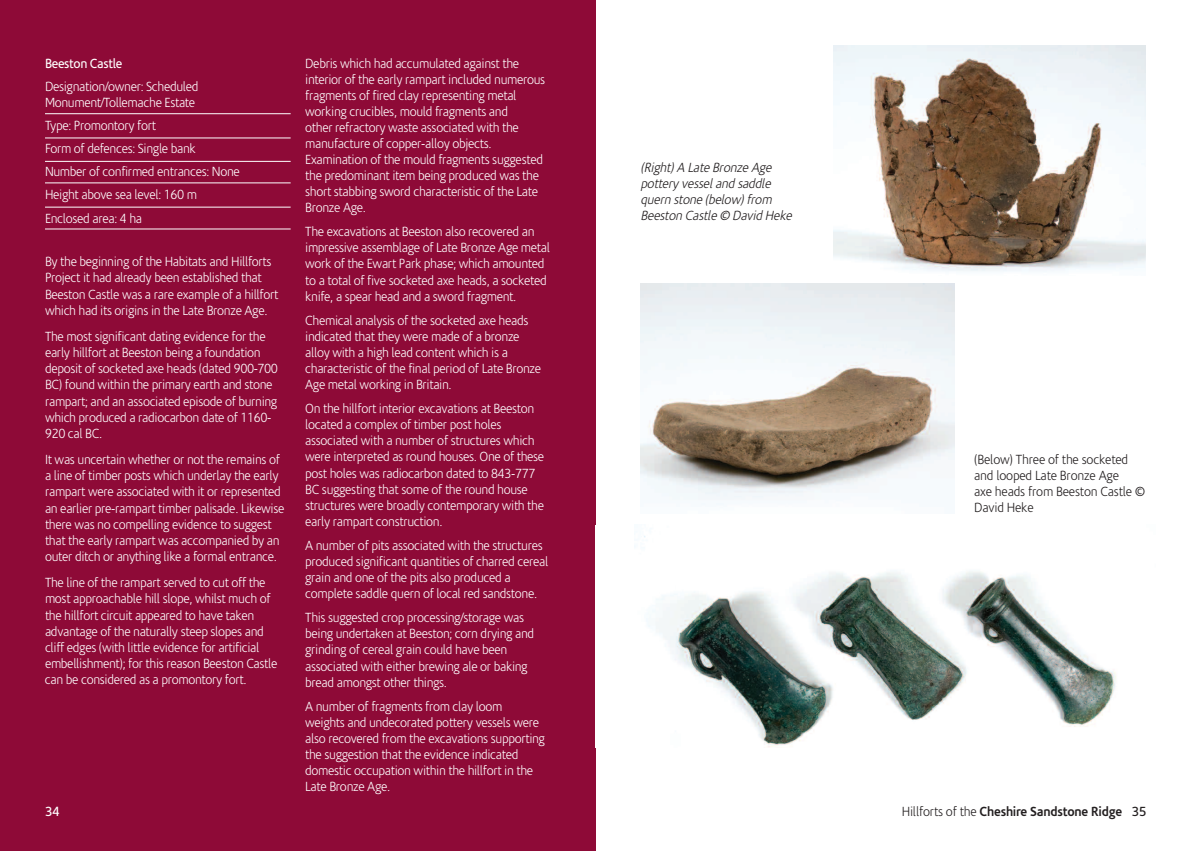
<style>
.page{position:relative;width:1191px;height:851px;background:#fff}
.page>*{position:absolute;margin:0;border:0;box-sizing:border-box;transform-origin:0 0}
.t1{font:300 13.38px/16px "Corisande";letter-spacing:-.025em;color:#fff;scale:.95 1}
.t2{font:italic 300 13.38px/16px "Corisande";color:#231f20;scale:.95 1}
.t3{font:300 13.38px/16px "Corisande";letter-spacing:-.015em;color:#231f20;scale:.95 1}
.t4{font:700 13.38px "Corisande";letter-spacing:-.015em;color:#231f20;scale:.95 1}
.t5{font:13.38px "Corisande";letter-spacing:-.025em;color:#fff;scale:.95 1}
.t6{font:13.38px "Corisande";letter-spacing:-.025em;color:#fff}
.s1{font-weight:300}
.s2{font-weight:400}
</style>
<div class="page">
<div style="left:0;top:0;width:595px;height:850px;background:#8e0a37"></div>
<hr style="left:45px;top:113px;width:246px;height:1px;background:#fff">
<hr style="left:45px;top:138px;width:246px;height:1px;background:#fff">
<hr style="left:45px;top:161px;width:246px;height:1px;background:#fff">
<hr style="left:45px;top:183px;width:246px;height:1px;background:#fff">
<hr style="left:45px;top:207px;width:246px;height:1px;background:#fff">
<hr style="left:45px;top:229px;width:246px;height:1px;background:#fff">
<img style="left:634px;top:536px;width:482px;height:211px">
<img style="left:833px;top:45px;width:313px;height:227px">
<img style="left:640px;top:283px;width:314px;height:222px">
<p class="t5" style="left:45px;top:56px;width:83px">Beeston Castle</p>
<p class="t1" style="left:45px;top:79px;width:163px">Designation/owner: Scheduled<br>Monument/Tollemache Estate</p>
<p class="t1" style="left:45px;top:114px;width:207px;line-height:23.1px">Type: Promontory fort<br>Form of defences: Single bank<br>Number of confirmed entrances: None<br>Height above sea level: 160 m<br>Enclosed area: 4 ha</p>
<p class="t1" style="left:45px;top:254px;width:247px">By the beginning of the Habitats and Hillforts Project it had already been established that Beeston Castle was a rare example of a hillfort which had its origins in the Late Bronze Age.</p>
<p class="t1" style="left:45px;top:329px;width:247px">The most significant dating evidence for the early hillfort at Beeston being a foundation deposit of socketed axe heads (dated 900-700<br>BC) found within the primary earth and stone rampart; and an associated episode of burning which produced a radiocarbon date of 1160- 920 cal BC.</p>
<p class="t1" style="left:45px;top:452px;width:253px">It was uncertain whether or not the remains of a line of timber posts which underlay the early rampart were associated with it or represented an earlier pre-rampart timber palisade. Likewise there was no compelling evidence to suggest that the early rampart was accompanied by an outer ditch or anything like a formal entrance.</p>
<p class="t1" style="left:45px;top:575px;width:246px">The line of the rampart served to cut off the most approachable hill slope, whilst much of the hillfort circuit appeared to have taken advantage of the naturally steep slopes and cliff edges (with little evidence for artificial embellishment); for this reason Beeston Castle can be considered as a promontory fort.</p>
<p class="t1" style="left:305px;top:55px;width:254px">Debris which had accumulated against the interior of the early rampart included numerous fragments of fired clay representing metal working crucibles, mould fragments and<br>other refractory waste associated with the manufacture of copper-alloy objects.<br>Examination of the mould fragments suggested the predominant item being produced was the short stabbing sword characteristic of the Late Bronze Age.</p>
<p class="t1" style="left:305px;top:224px;width:259px">The excavations at Beeston also recovered an impressive assemblage of Late Bronze Age metal work of the Ewart Park phase; which amounted to a total of five socketed axe heads, a socketed knife, a spear head and a sword fragment.</p>
<p class="t1" style="left:305px;top:312px;width:250px">Chemical analysis of the socketed axe heads indicated that they were made of a bronze alloy with a high lead content which is a characteristic of the final period of Late Bronze Age metal working in Britain.</p>
<p class="t1" style="left:305px;top:401px;width:253px">On the hillfort interior excavations at Beeston located a complex of timber post holes associated with a number of structures which were interpreted as round houses. One of these post holes was radiocarbon dated to 843-777<br>BC suggesting that some of the round house structures were broadly contemporary with the early rampart construction.</p>
<p class="t1" style="left:305px;top:537px;width:257px">A number of pits associated with the structures produced significant quantities of charred cereal grain and one of the pits also produced a complete saddle quern of local red sandstone.</p>
<p class="t1" style="left:305px;top:610px;width:242px">This suggested crop processing/storage was being undertaken at Beeston; corn drying and grinding of cereal grain could have been associated with either brewing ale or baking bread amongst other things.</p>
<p class="t1" style="left:305px;top:698px;width:254px">A number of fragments from clay loom weights and undecorated pottery vessels were also recovered from the excavations supporting the suggestion that the evidence indicated domestic occupation within the hillfort in the Late Bronze Age.</p>
<p class="t2" style="left:640px;top:160px;width:164px">(Right) A Late Bronze Age pottery vessel and saddle quern stone (below) from<br>Beeston Castle © David Heke</p>
<p class="t3" style="left:974px;top:451px;width:181px">(Below) Three of the socketed and looped Late Bronze Age<br>axe heads from Beeston Castle ©<br>David Heke</p>
<p class="t6" style="left:45px;top:804px;width:16px">34</p>
<p class="t4" style="left:901px;top:803px;width:259px"><span class="s1">Hillforts of the</span> Cheshire Sandstone Ridge <span class="s2">35</span></p>
</div>
